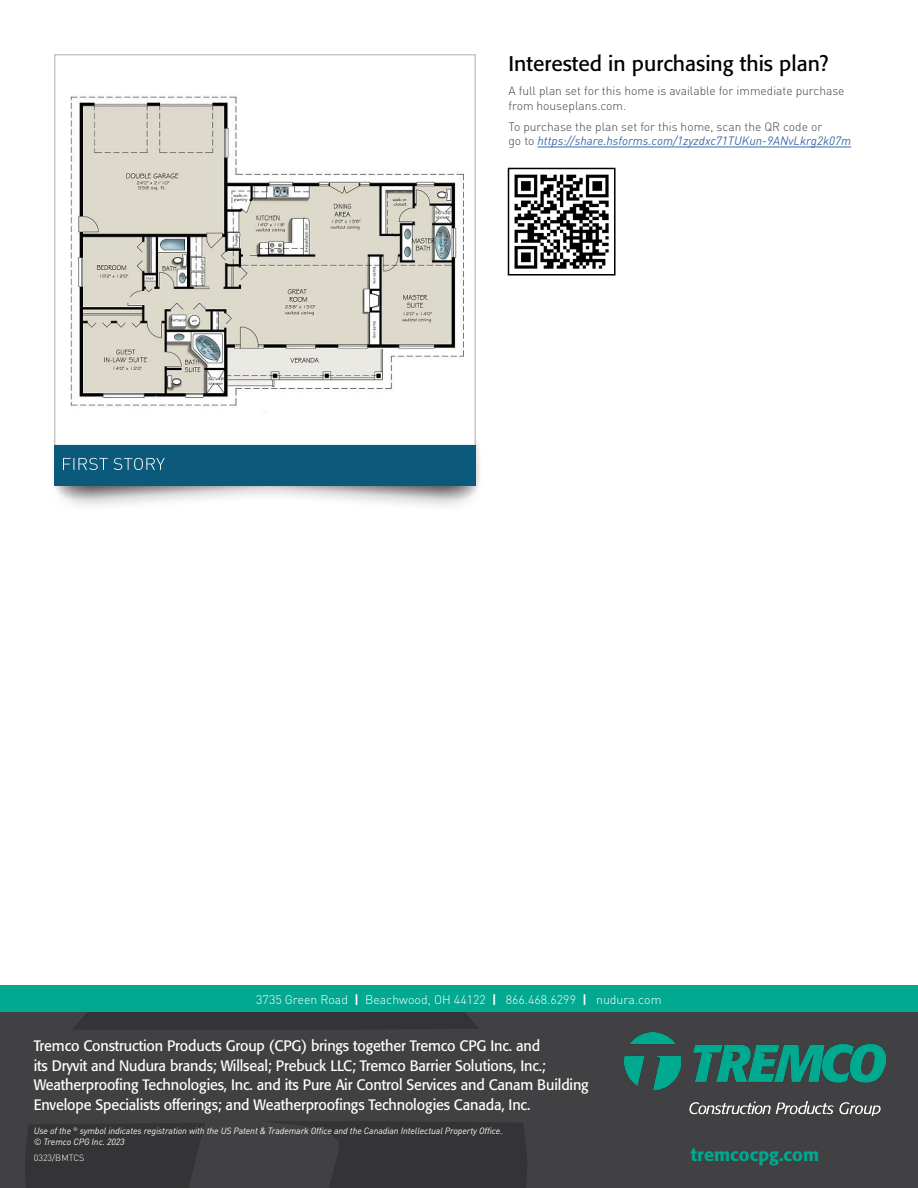
<style>
.page{position:relative;width:918px;height:1188px;background:#fff}
.page>*{position:absolute;margin:0;border:0;box-sizing:border-box;transform-origin:0 0}
.t1{font:21px "Formata";color:#000}
.t2{font:500 18px "Formata Pro";color:#00a88f}
.t3{font:15px/19.5px "Formata";letter-spacing:-.01em;color:#fff;scale:.96 1}
.t4{font:300 12.3px "DINOT";color:#fff}
.t5{font:italic 12px/14.4px "DINOT";color:#3a68a5}
.t6{font:300 12px/14.4px "DINOT";color:#414042}
.t7{font:italic 9px/10.8px "DINOT";letter-spacing:-.01em;color:#fff}
.t8{font:300 9px "DINOT";color:#fff}
.s1{font-weight:300;font-style:normal;color:#414042}
.s2{font-weight:700}
</style>
<div class="page">
<hr style="left:538px;top:147px;width:313px;height:1px;background:#3a68a5">
<div style="left:0;top:1012px;width:918px;height:176px;background:#414042"></div>
<div style="left:25px;top:1123px;width:180px;height:65px;background:#343335"></div>
<svg style="left:277px;top:1122px;width:250px;height:66px"></svg>
<div style="left:74px;top:1012px;width:404px;height:17px;background:#343335"></div>
<div style="left:0;top:986px;width:918px;height:26px;background:#00a98f"></div>
<img style="left:624px;top:1033px;width:262px;height:83px">
<div style="left:49px;top:437px;width:435px;height:76px;background:#000;opacity:.75"></div>
<div style="left:53px;top:431px;width:428px;height:69px;background:#000;opacity:.8"></div>
<div style="left:55px;top:55px;width:420px;height:390px;background:#fff"></div>
<img style="left:70px;top:95px;width:394px;height:311px">
<div style="left:54px;top:54px;width:422px;height:392px;border:2px solid #c7c8ca"></div>
<div style="left:54px;top:445px;width:422px;height:41px;background:#0c5a7b"></div>
<svg style="left:63px;top:457px;width:102px;height:13px"></svg>
<img style="left:514px;top:174px;width:95px;height:95px">
<div style="left:508px;top:168px;width:108px;height:108px;border:2px solid #000"></div>
<h1 class="t1" style="left:508px;top:51px;width:322px">Interested in purchasing this plan?</h1>
<p class="t6" style="left:508px;top:84px;width:338px">A full plan set for this home is available for immediate purchase from houseplans.com.</p>
<p class="t5" style="left:508px;top:119px;width:344px"><span class="s1">To purchase the plan set for this home, scan the QR code or<br>go to</span> https://share.hsforms.com/1zyzdxc71TUKun-9ANvLkrg2k07m</p>
<p class="t4" style="left:256px;top:992px;width:407px">3735 Green Road <span class="s2">|</span> Beachwood, OH 44122 <span class="s2">|</span> 866.468.6299 <span class="s2">|</span> nudura.com</p>
<p class="t3" style="left:34px;top:1036px;width:580px">Tremco Construction Products Group (CPG) brings together Tremco CPG Inc. and<br>its Dryvit and Nudura brands; Willseal; Prebuck LLC; Tremco Barrier Solutions, Inc.; Weatherproofing Technologies, Inc. and its Pure Air Control Services and Canam Building Envelope Specialists offerings; and Weatherproofings Technologies Canada, Inc.</p>
<p class="t7" style="left:34px;top:1125px;width:470px">Use of the <sup>®</sup> symbol indicates registration with the US Patent &amp; Trademark Office and the Canadian Intellectual Property Office. © Tremco CPG Inc. 2023</p>
<p class="t8" style="left:34px;top:1152px;width:52px">0323/BMTCS</p>
<p class="t2" style="left:691px;top:1143px;width:130px">tremcocpg.com</p>
</div>
